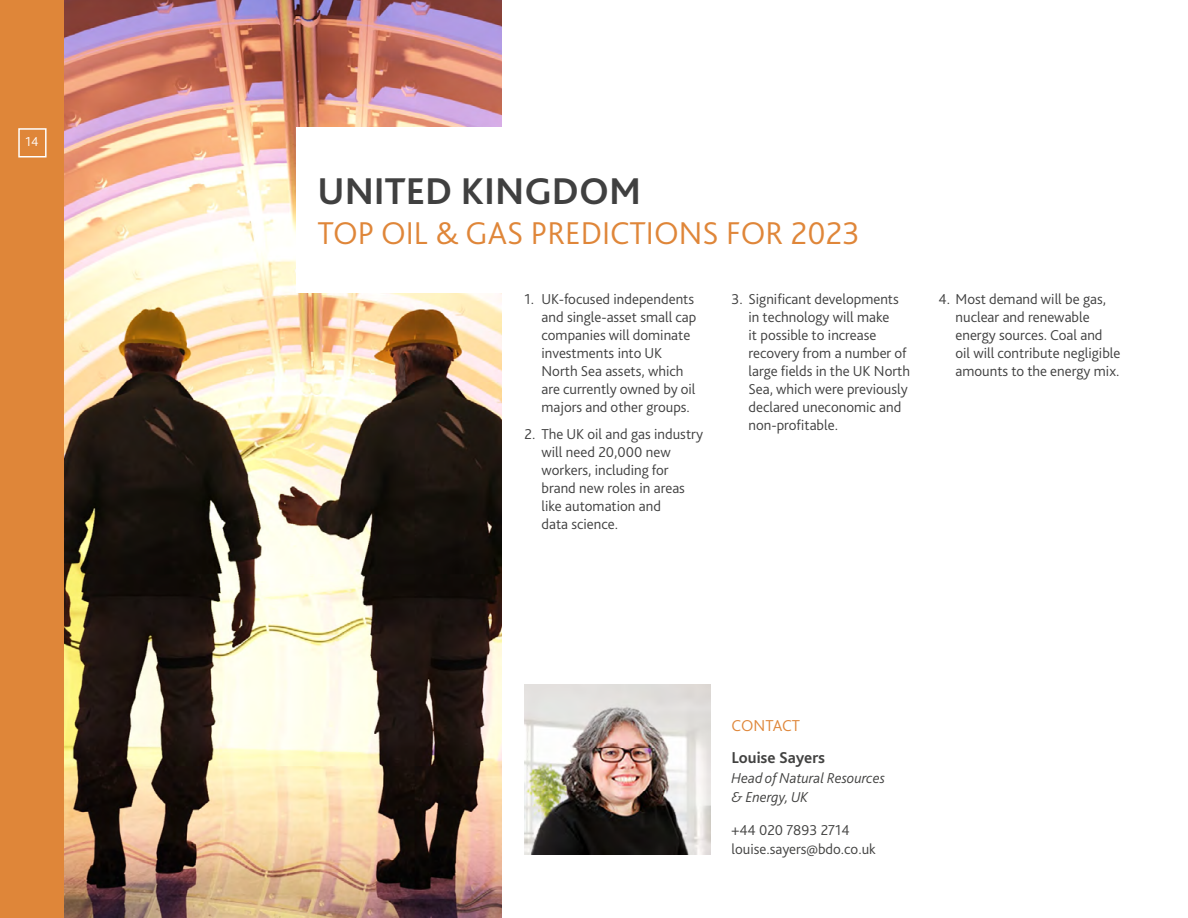
<style>
.page{position:relative;width:1188px;height:918px;background:#fff}
.page>*{position:absolute;margin:0;border:0;box-sizing:border-box;transform-origin:0 0}
.t1{font:700 39px "Bliss Pro";color:#404040}
.t2{font:300 33px "Bliss Pro";color:#df8639}
.t3{font:700 16.5px "Bliss Pro";color:#424241}
.t4{font:300 16.5px "Bliss Pro";color:#df8639}
.t5{font:300 15px/18px "Bliss Pro";color:#404040}
.t6{font:300 15px/19.5px "Bliss Pro";color:#424241}
.t7{font:italic 300 15px/19.5px "Bliss Pro";color:#424241}
.t8{font:300 13.5px "Bliss Pro";color:#fff}
</style>
<div class="page">
<img style="left:64px;top:0;width:438px;height:918px">
<div style="left:296px;top:128px;width:229px;height:165px;background:#fff"></div>
<img style="left:525px;top:684px;width:185px;height:170px">
<div style="left:0;top:0;width:64px;height:918px;background:#df8639"></div>
<div style="left:18px;top:128px;width:29px;height:29px;border:2px solid #fff"></div>
<p class="t8" style="left:26px;top:133px;width:14px">14</p>
<h1 class="t1" style="left:318px;top:167px;width:325px">UNITED KINGDOM</h1>
<h2 class="t2" style="left:318px;top:212px;width:544px">TOP OIL &amp; GAS PREDICTIONS FOR 2023</h2>
<p class="t5" style="left:542px;top:290px;width:156px;text-indent:-17px">1. UK-focused independents and single-asset small cap companies will dominate investments into UK<br>North Sea assets, which are currently owned by oil majors and other groups.</p>
<p class="t5" style="left:542px;top:424px;width:163px;text-indent:-17px">2. The UK oil and gas industry will need 20,000 new workers, including for brand new roles in areas like automation and<br>data science.</p>
<p class="t5" style="left:749px;top:290px;width:163px;text-indent:-17px">3. Significant developments in technology will make<br>it possible to increase recovery from a number of large fields in the UK North<br>Sea, which were previously declared uneconomic and non-profitable.</p>
<p class="t5" style="left:956px;top:290px;width:166px;text-indent:-17px">4. Most demand will be gas, nuclear and renewable energy sources. Coal and oil will contribute negligible amounts to the energy mix.</p>
<p class="t4" style="left:732px;top:715px;width:70px">CONTACT</p>
<p class="t3" style="left:732px;top:748px;width:95px">Louise Sayers</p>
<p class="t7" style="left:732px;top:768px;width:155px">Head of Natural Resources &amp; Energy, UK</p>
<p class="t6" style="left:732px;top:820px;width:146px">+44 020 7893 2714 louise.sayers@bdo.co.uk</p>
</div>
